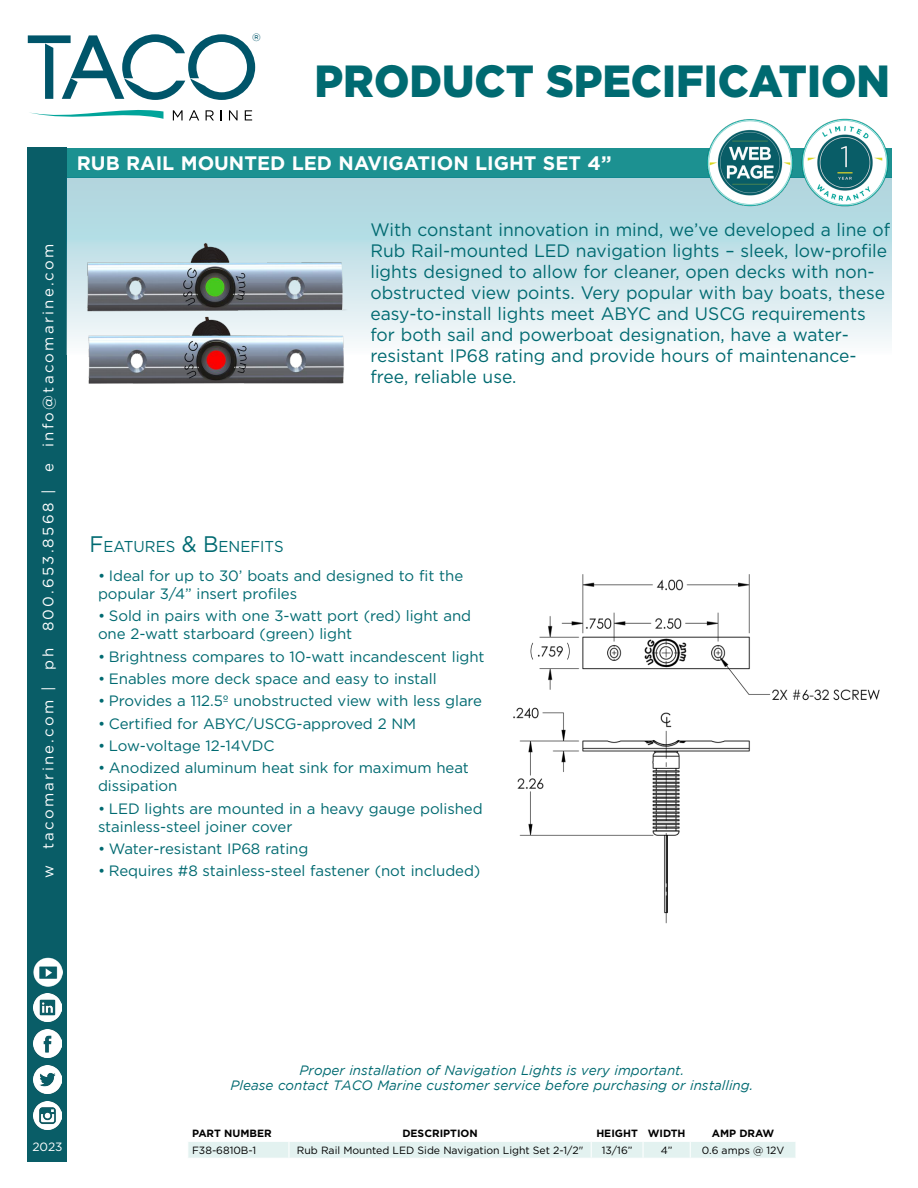
<style>
.page{position:relative;width:918px;height:1188px;background:#fff}
.page>*{position:absolute;margin:0;border:0;box-sizing:border-box;transform-origin:0 0}
.t1{font:900 45px "Gotham";color:#006a71;scale:.95 1}
.t2{font:700 19.5px "Gotham";color:#fff}
.t3{font:18px/21px "Gotham";color:#006a71}
.t4{font:15.75px "Gotham";color:#006a71;scale:.95 1}
.t5{font:15px/18px "Gotham";letter-spacing:-.005em;color:#006a71}
.t6{font:15px "Gotham";letter-spacing:.15em;color:#fff}
.t7{font:italic 13.5px/15px "Gotham";color:#006a71;text-align:center}
.t8{font:12px "Gotham";color:#fff}
.t9{font:10.5px "Gotham";color:#000}
.t10{font:700 10.5px "Gotham";color:#000}
.t11{font:10.5px "Gotham";color:#00556a}
.s1{font-size:22.5px}
</style>
<div class="page">
<div style="left:28px;top:148px;width:39px;height:1014px;background:#095d67"></div>
<div style="left:67px;top:148px;width:825px;height:29px;background:#1c9191"></div>
<div style="left:67px;top:177px;width:825px;height:177px;background:linear-gradient(to bottom,#a4d2db,#f6f9fb)"></div>
<svg style="left:28px;top:34px;width:227px;height:87px"></svg>
<img style="left:33px;top:993px;width:28px;height:29px">
<img style="left:33px;top:1029px;width:28px;height:29px">
<img style="left:33px;top:1065px;width:28px;height:29px">
<img style="left:33px;top:1102px;width:28px;height:28px">
<img style="left:33px;top:957px;width:30px;height:30px">
<div style="left:188px;top:1142px;width:608px;height:16px;background:#e3f2f0"></div>
<img style="left:801px;top:119px;width:87px;height:87px">
<img style="left:706px;top:119px;width:87px;height:87px">
<img style="left:513px;top:574px;width:367px;height:350px">
<img style="left:88px;top:242px;width:260px;height:142px">
<p class="t11" style="left:252px;top:32px;width:10px">®</p>
<h1 class="t1" style="left:315px;top:55px;width:607px">PRODUCT SPECIFICATION</h1>
<p class="t6" style="left:38px;top:878px;width:636px;rotate:-90deg">w tacomarine.com | ph 800.653.8568 | e info@tacomarine.com</p>
<h2 class="t2" style="left:77px;top:150px;width:536px">RUB RAIL MOUNTED LED NAVIGATION LIGHT SET 4”</h2>
<p class="t3" style="left:370px;top:219px;width:521px">With constant innovation in mind, we’ve developed a line of Rub Rail-mounted LED navigation lights – sleek, low-profile lights designed to allow for cleaner, open decks with non&shy;obstructed view points. Very popular with bay boats, these easy-to-install lights meet ABYC and USCG requirements for both sail and powerboat designation, have a water&shy;resistant IP68 rating and provide hours of maintenance&shy;free, reliable use.</p>
<p class="t4" style="left:89px;top:537px;width:206px"><span class="s1">F</span>EATURES <span class="s1">&amp; B</span>ENEFITS</p>
<p class="t5" style="left:98px;top:566px;width:367px">• Ideal for up to 30’ boats and designed to fit the popular 3/4” insert profiles</p>
<p class="t5" style="left:98px;top:607px;width:375px">• Sold in pairs with one 3-watt port (red) light and one 2-watt starboard (green) light</p>
<p class="t5" style="left:98px;top:647px;width:388px">• Brightness compares to 10-watt incandescent light</p>
<p class="t5" style="left:98px;top:669px;width:340px">• Enables more deck space and easy to install</p>
<p class="t5" style="left:98px;top:692px;width:386px">• Provides a 112.5º unobstructed view with less glare</p>
<p class="t5" style="left:98px;top:714px;width:320px">• Certified for ABYC/USCG-approved 2 NM</p>
<p class="t5" style="left:98px;top:736px;width:178px">• Low-voltage 12-14VDC</p>
<p class="t5" style="left:98px;top:759px;width:372px">• Anodized aluminum heat sink for maximum heat dissipation</p>
<p class="t5" style="left:98px;top:799px;width:386px">• LED lights are mounted in a heavy gauge polished stainless-steel joiner cover</p>
<p class="t5" style="left:98px;top:839px;width:212px">• Water-resistant IP68 rating</p>
<p class="t5" style="left:98px;top:862px;width:384px">• Requires #8 stainless-steel fastener (not included)</p>
<p class="t8" style="left:32px;top:1139px;width:32px">2023</p>
<p class="t7" style="left:231px;top:1063px;width:524px">Proper installation of Navigation Lights is very important.<br>Please contact TACO Marine customer service before purchasing or installing.</p>
<p class="t10" style="left:192px;top:1126px;width:81px">PART NUMBER</p>
<p class="t10" style="left:402px;top:1126px;width:77px">DESCRIPTION</p>
<p class="t10" style="left:596px;top:1126px;width:91px">HEIGHT WIDTH</p>
<p class="t10" style="left:712px;top:1126px;width:64px">AMP DRAW</p>
<p class="t9" style="left:192px;top:1144px;width:66px">F38-6810B-1</p>
<p class="t9" style="left:297px;top:1144px;width:288px">Rub Rail Mounted LED Side Navigation Light Set 2-1/2"</p>
<p class="t9" style="left:602px;top:1144px;width:32px">13/16”</p>
<p class="t9" style="left:661px;top:1144px;width:13px">4”</p>
<p class="t9" style="left:702px;top:1144px;width:84px">0.6 amps @ 12V</p>
</div>
